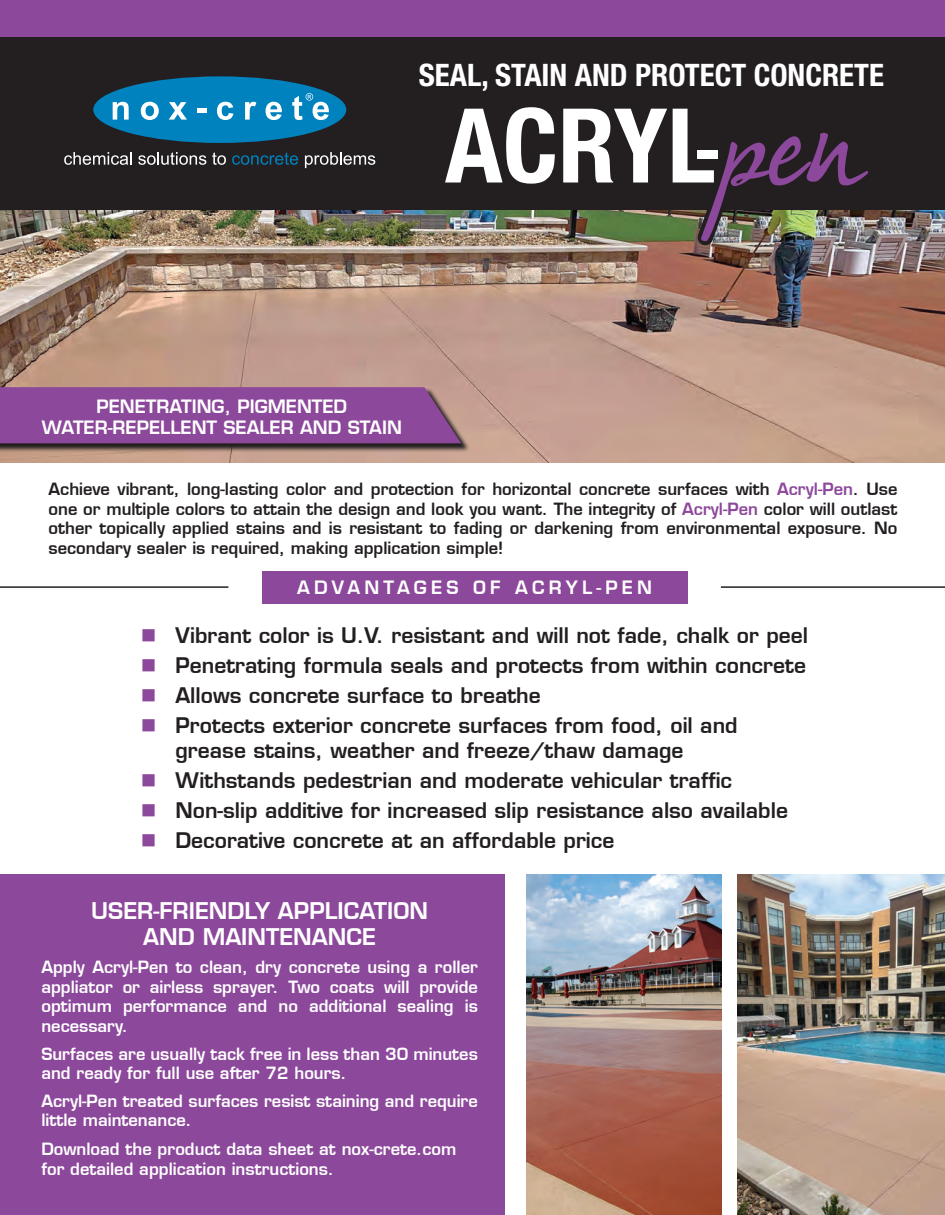
<style>
.page{position:relative;width:945px;height:1215px;background:#fff}
.page>*{position:absolute;margin:0;border:0;box-sizing:border-box;transform-origin:0 0}
.t1{font:700 condensed 31.05px "Helvetica Neue LT Std";color:#fff}
.t2{font:600 22.5px/25.2px "Eurostile LT";color:#fff;text-align:center}
.t3{font:600 21px/25.5px "Eurostile LT";color:#231f20}
.t4{font:600 18px/21px "Eurostile LT";color:#fff;text-align:center}
.t5{font:600 18px "Eurostile LT";letter-spacing:.23em;color:#fff}
.t6{font:600 16.5px/19.8px "Eurostile LT";color:#fff}
.t7{font:600 16.5px/19.8px "Eurostile LT";color:#231f20;text-align:justify}
.s1{color:#8c489b}
</style>
<div class="page">
<div style="left:0;top:874px;width:505px;height:341px;background:#8c489b"></div>
<img style="left:0;top:210px;width:945px;height:253px">
<div style="left:0;top:0;width:945px;height:40px;background:#8c489b"></div>
<div style="left:0;top:37px;width:945px;height:173px;background:#231f20"></div>
<div style="left:93px;top:76px;width:253px;height:67px;background:#0082be;border-radius:50%"></div>
<svg style="left:113px;top:102px;width:16px;height:18px"></svg>
<svg style="left:141px;top:102px;width:18px;height:18px"></svg>
<svg style="left:169px;top:102px;width:18px;height:18px"></svg>
<svg style="left:198px;top:109px;width:9px;height:4px"></svg>
<svg style="left:217px;top:102px;width:16px;height:18px"></svg>
<svg style="left:245px;top:102px;width:11px;height:18px"></svg>
<svg style="left:266px;top:102px;width:16px;height:18px"></svg>
<svg style="left:64px;top:152px;width:68px;height:13px"></svg>
<svg style="left:138px;top:152px;width:68px;height:13px"></svg>
<svg style="left:212px;top:152px;width:14px;height:13px"></svg>
<svg style="left:232px;top:152px;width:66px;height:13px"></svg>
<svg style="left:305px;top:152px;width:70px;height:16px"></svg>
<svg style="left:292px;top:93px;width:37px;height:27px"></svg>
<svg style="left:0;top:388px;width:470px;height:65px;background:#745e58"></svg>
<div style="left:0;top:387px;width:461px;height:56px;background:#8c489b"></div>
<div style="left:262px;top:571px;width:425px;height:32px;background:#8c489b"></div>
<hr style="left:721px;top:586px;width:224px;height:2px;background:#231f20">
<hr style="left:0;top:586px;width:228px;height:2px;background:#231f20">
<img style="left:526px;top:874px;width:196px;height:341px">
<img style="left:737px;top:874px;width:208px;height:341px">
<img style="left:445px;top:107px;width:423px;height:139px">
<div style="left:697px;top:151px;width:21px;height:8px;background:#fff"></div>
<h1 class="t1" style="left:419px;top:56px;width:467px">SEAL, STAIN AND PROTECT CONCRETE</h1>
<p class="t4" style="left:42px;top:396px;width:362px">PENETRATING, PIGMENTED<br>WATER-REPELLENT SEALER AND STAIN</p>
<p class="t7" style="left:49px;top:479px;width:850px">Achieve vibrant, long-lasting color and protection for horizontal concrete surfaces with <span class="s1">Acryl-Pen</span>. Use one or multiple colors to attain the design and look you want. The integrity of <span class="s1">Acryl-Pen</span> color will outlast other topically applied stains and is resistant to fading or darkening from environmental exposure. No secondary sealer is required, making application simple!</p>
<p class="t5" style="left:297px;top:576px;width:356px">ADVANTAGES OF ACRYL-PEN</p>
<p class="t3" style="left:141px;top:622px;width:669px"><span class="s1">■</span> Vibrant color is U.V. resistant and will not fade, chalk or peel</p>
<p class="t3" style="left:141px;top:652px;width:667px"><span class="s1">■</span> Penetrating formula seals and protects from within concrete</p>
<p class="t3" style="left:141px;top:682px;width:401px"><span class="s1">■</span> Allows concrete surface to breathe</p>
<p class="t3" style="left:175px;top:712px;width:564px;text-indent:-35px"><span class="s1">■</span> Protects exterior concrete surfaces from food, oil and grease stains, weather and freeze/thaw damage</p>
<p class="t3" style="left:141px;top:768px;width:593px"><span class="s1">■</span> Withstands pedestrian and moderate vehicular traffic</p>
<p class="t3" style="left:141px;top:798px;width:649px"><span class="s1">■</span> Non-slip additive for increased slip resistance also available</p>
<p class="t3" style="left:141px;top:828px;width:475px"><span class="s1">■</span> Decorative concrete at an affordable price</p>
<p class="t2" style="left:91px;top:898px;width:338px">USER-FRIENDLY APPLICATION<br>AND MAINTENANCE</p>
<p class="t6" style="left:41px;top:957px;width:438px;text-align:justify">Apply Acryl-Pen to clean, dry concrete using a roller appliator or airless sprayer. Two coats will provide optimum performance and no additional sealing is necessary.</p>
<p class="t6" style="left:41px;top:1043px;width:438px">Surfaces are usually tack free in less than 30 minutes and ready for full use after 72 hours.</p>
<p class="t6" style="left:41px;top:1091px;width:438px">Acryl-Pen treated surfaces resist staining and require little maintenance.</p>
<p class="t6" style="left:41px;top:1139px;width:416px">Download the product data sheet at nox-crete.com for detailed application instructions.</p>
</div>
